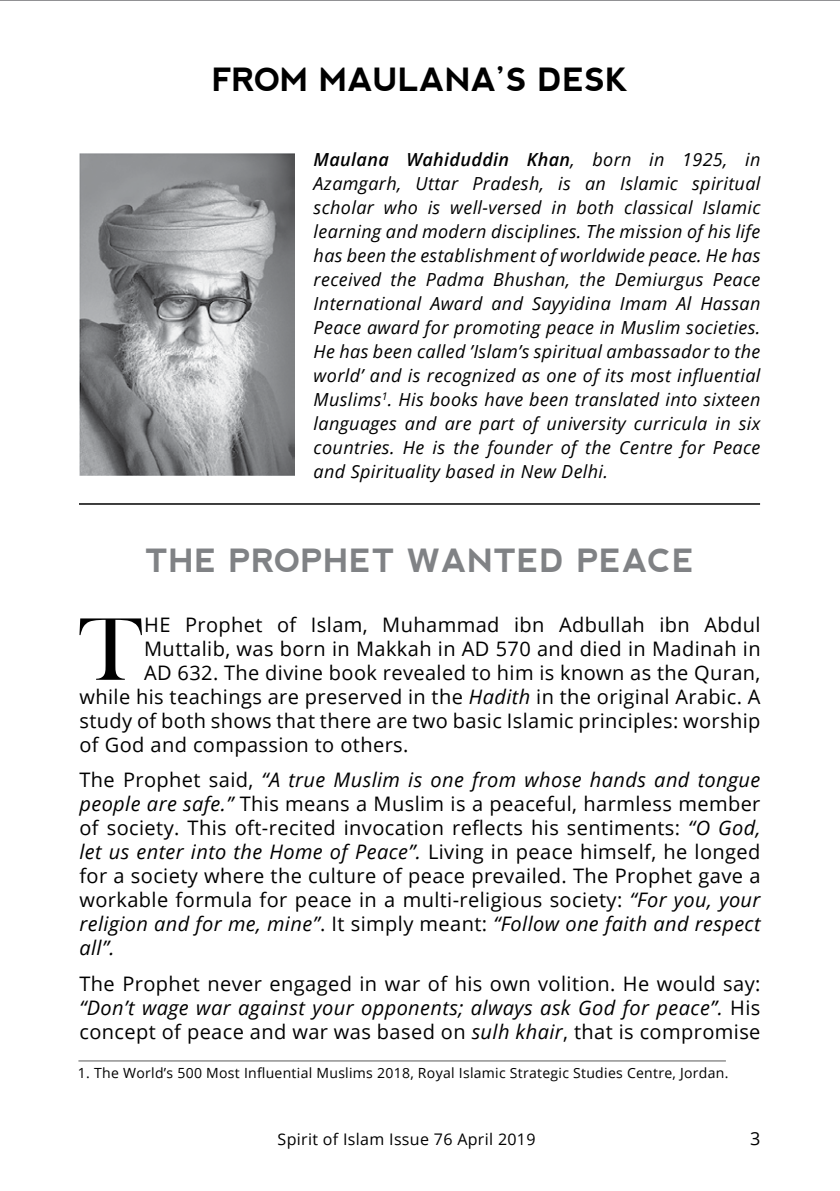
<style>
.page{position:relative;width:840px;height:1191px;background:#fff}
.page>*{position:absolute;margin:0;border:0;box-sizing:border-box;transform-origin:0 0}
.t1{font:92px "Bask Old Face";color:#000}
.t2{font:700 32px "nevis";letter-spacing:.02em;color:#808285}
.t3{font:700 32px "nevis";color:#000}
.t4{font:20px/24px "Open Sans";letter-spacing:.02em;color:#000;text-align:justify}
.t5{font:italic 18px/24px "Open Sans";letter-spacing:.02em;color:#000;text-align:justify}
.t6{font:18px "Open Sans";color:#000}
.t7{font:16px "Open Sans";letter-spacing:.02em;color:#000}
.t8{font:14px "Open Sans";letter-spacing:.02em;color:#000}
.s1{font-weight:600}
.s2{font-style:italic}
</style>
<div class="page">
<hr style="left:0;top:0;width:839px;height:1px;background:#6d6e71">
<hr style="left:78px;top:1060px;width:647px;height:1px;background:#000">
<hr style="left:79px;top:503px;width:680px;height:2px;background:#000">
<img style="left:79px;top:153px;width:215px;height:322px">
<h2 class="t3" style="left:212px;top:62px;width:417px">FROM MAULANA’S DESK</h2>
<p class="t5" style="left:313px;top:147px;width:448px"><span class="s1">Maulana Wahiduddin Khan</span>, born in 1925, in Azamgarh, Uttar Pradesh, is an Islamic spiritual scholar who is well-versed in both classical Islamic learning and modern disciplines. The mission of his life has been the establishment of worldwide peace. He has received the Padma Bhushan, the Demiurgus Peace International Award and Sayyidina Imam Al Hassan Peace award for promoting peace in Muslim societies.<br>He has been called ’Islam’s spiritual ambassador to the world’ and is recognized as one of its most influential Muslims<sup>1</sup>. His books have been translated into sixteen languages and are part of university curricula in six countries. He is the founder of the Centre for Peace and Spirituality based in New Delhi.</p>
<h2 class="t2" style="left:145px;top:542px;width:550px">THE PROPHET WANTED PEACE</h2>
<h1 class="t1" style="left:79px;top:599px;width:65px">T</h1>
<p class="t4" style="left:144px;top:612px;width:617px">HE Prophet of Islam, Muhammad ibn Adbullah ibn Abdul</p>
<p class="t4" style="left:144px;top:636px;width:617px">Muttalib, was born in Makkah in AD 570 and died in Madinah in</p>
<p class="t4" style="left:144px;top:660px;width:617px">AD 632. The divine book revealed to him is known as the Quran,</p>
<p class="t4" style="left:79px;top:684px;width:682px">while his teachings are preserved in the <span class="s2">Hadith</span> in the original Arabic. A</p>
<p class="t4" style="left:79px;top:708px;width:682px">study of both shows that there are two basic Islamic principles: worship</p>
<p class="t4" style="left:79px;top:732px;width:330px">of God and compassion to others.</p>
<p class="t4" style="left:79px;top:767px;width:682px">The Prophet said, <span class="s2">“A true Muslim is one from whose hands and tongue people are safe.”</span> This means a Muslim is a peaceful, harmless member of society. This oft-recited invocation reflects his sentiments: <span class="s2">“O God, let us enter into the Home of Peace”.</span> Living in peace himself, he longed for a society where the culture of peace prevailed. The Prophet gave a workable formula for peace in a multi-religious society: <span class="s2">“For you, your religion and for me, mine”</span>. It simply meant: <span class="s2">“Follow one faith and respect all”.</span></p>
<p class="t4" style="left:79px;top:970px;width:682px">The Prophet never engaged in war of his own volition. He would say: <span class="s2">“Don’t wage war against your opponents; always ask God for peace”.</span> His concept of peace and war was based on <span class="s2">sulh khair</span>, that is compromise</p>
<p class="t8" style="left:78px;top:1062px;width:651px">1. The World’s 500 Most Influential Muslims 2018, Royal Islamic Strategic Studies Centre, Jordan.</p>
<p class="t7" style="left:277px;top:1128px;width:259px">Spirit of Islam Issue 76 April 2019</p>
<p class="t6" style="left:749px;top:1126px;width:12px">3</p>
</div>
